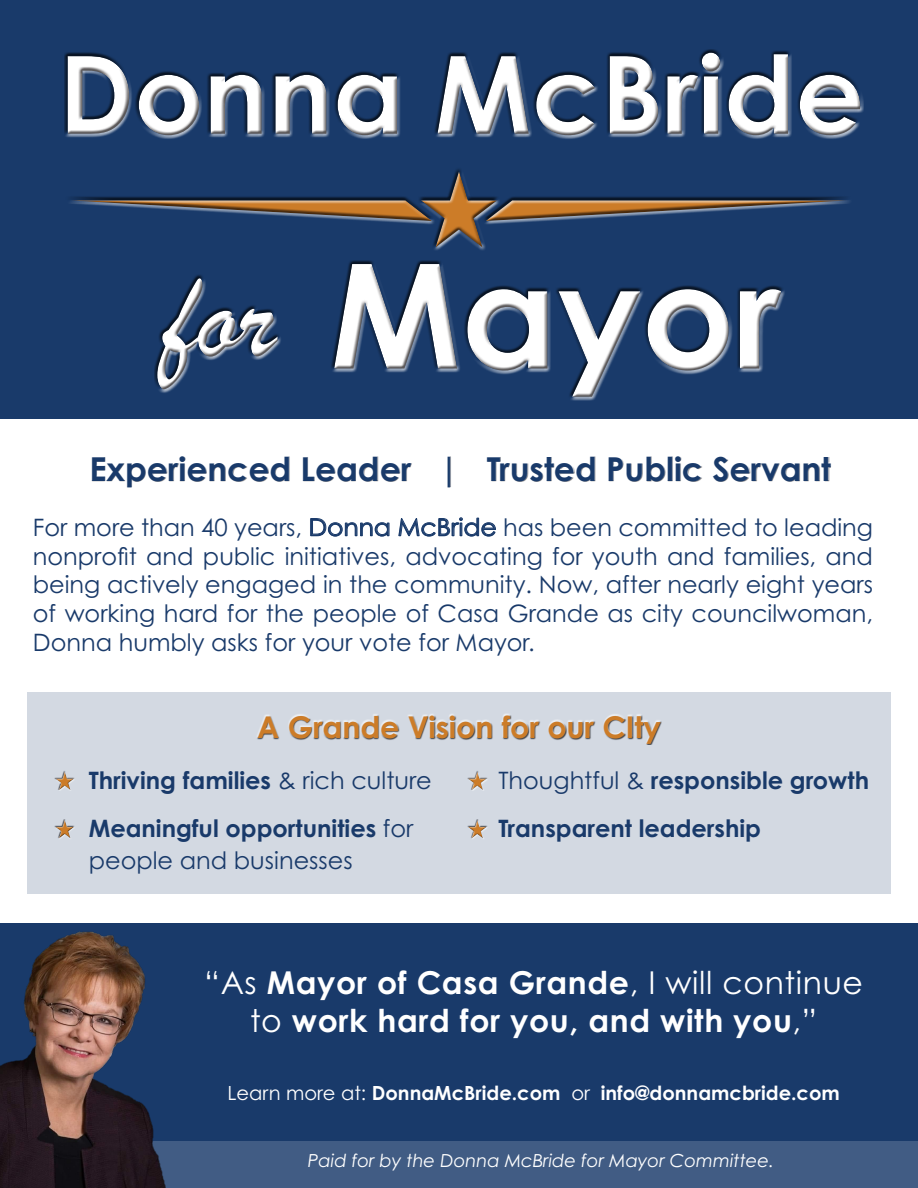
<style>
.page{position:relative;width:918px;height:1188px;background:#fff}
.page>*{position:absolute;margin:0;border:0;box-sizing:border-box;transform-origin:0 0}
.t1{font:700 145.5px "Century Gothic Pro";color:#fff}
.t2{font:700 108px "Century Gothic Pro";color:#fff}
.t3{font:700 33px "Century Gothic Pro";color:#193a6a}
.t4{font:700 31.5px/37.8px "Century Gothic Pro";letter-spacing:.02em;color:#fff;text-align:center}
.t5{font:700 30px "Century Gothic Pro";color:#cc7c28}
.t6{font:24px/28.8px "Century Gothic Pro";color:#193a6a;text-align:justify}
.t7{font:700 24px "Century Gothic Pro";color:#193a6a}
.t8{font:700 19.5px "Century Gothic Pro";color:#fff}
.t9{font:italic 18px "Century Gothic Pro";color:#fff}
.s1{font-family:"Brush Script";font-weight:400;font-size:130.5px}
.s2{font-weight:400}
</style>
<div class="page">
<div style="left:27px;top:692px;width:864px;height:202px;background:#d3d9e2"></div>
<div style="left:0;top:0;width:918px;height:418px;background:#193a6a"></div>
<div style="left:0;top:923px;width:918px;height:265px;background:#193a6a"></div>
<div style="left:0;top:1141px;width:918px;height:47px;background:#415c84"></div>
<img style="left:0;top:931px;width:166px;height:257px">
<div style="left:54px;top:770px;width:21px;height:20px;background:#fff;opacity:.75"></div>
<div style="left:54px;top:772px;width:21px;height:19px;background:#231f20;opacity:.75"></div>
<div style="left:54px;top:818px;width:21px;height:20px;background:#fff;opacity:.75"></div>
<div style="left:54px;top:820px;width:21px;height:19px;background:#231f20;opacity:.75"></div>
<div style="left:92px;top:457px;width:739px;height:30px;background:#231f20;opacity:.75"></div>
<div style="left:257px;top:714px;width:405px;height:30px;background:#fff;opacity:.75"></div>
<div style="left:257px;top:715px;width:405px;height:30px;background:#231f20;opacity:.75"></div>
<div style="left:66px;top:170px;width:787px;height:81px;background:#231f20;opacity:.75"></div>
<div style="left:64px;top:52px;width:800px;height:88px;background:#231f20;opacity:.75"></div>
<div style="left:156px;top:262px;width:629px;height:139px;background:#231f20;opacity:.75"></div>
<div style="left:467px;top:770px;width:21px;height:20px;background:#fff;opacity:.75"></div>
<div style="left:467px;top:772px;width:21px;height:19px;background:#231f20;opacity:.75"></div>
<div style="left:467px;top:818px;width:21px;height:20px;background:#fff;opacity:.75"></div>
<div style="left:467px;top:820px;width:21px;height:19px;background:#231f20;opacity:.75"></div>
<h2 class="t2" style="left:59px;top:27px;width:807px">Donna McBride</h2>
<h1 class="t1" style="left:162px;top:225px;width:621px"><span class="s1">for</span> Mayor</h1>
<h3 class="t3" style="left:89px;top:448px;width:743px">Experienced Leader | Trusted Public Servant</h3>
<p class="t6" style="left:33px;top:512px;width:842px">For more than 40 years, Donna McBride has been committed to leading nonprofit and public initiatives, advocating for youth and families, and being actively engaged in the community. Now, after nearly eight years of working hard for the people of Casa Grande as city councilwoman, Donna humbly asks for your vote for Mayor.</p>
<p class="t5" style="left:257px;top:708px;width:405px">A Grande Vision for our CIty</p>
<p class="t7" style="left:89px;top:765px;width:345px">Thriving families <span class="s2">&amp; rich culture</span></p>
<p class="t7" style="left:89px;top:813px;width:326px">Meaningful opportunities <span class="s2">for</span></p>
<p class="t6" style="left:89px;top:845px;width:266px">people and businesses</p>
<p class="t7" style="left:498px;top:765px;width:372px"><span class="s2">Thoughtful &amp;</span> responsible growth</p>
<p class="t7" style="left:498px;top:813px;width:264px">Transparent leadership</p>
<p class="t4" style="left:204px;top:963px;width:660px"><span class="s2">“As</span> Mayor of Casa Grande<span class="s2">, I will continue to</span> work hard for you, and with you<span class="s2">,”</span></p>
<p class="t8" style="left:228px;top:1081px;width:614px"><span class="s2">Learn more at:</span> DonnaMcBride.com <span class="s2">or</span> info@donnamcbride.com</p>
<p class="t9" style="left:308px;top:1150px;width:468px">Paid for by the Donna McBride for Mayor Committee.</p>
</div>
